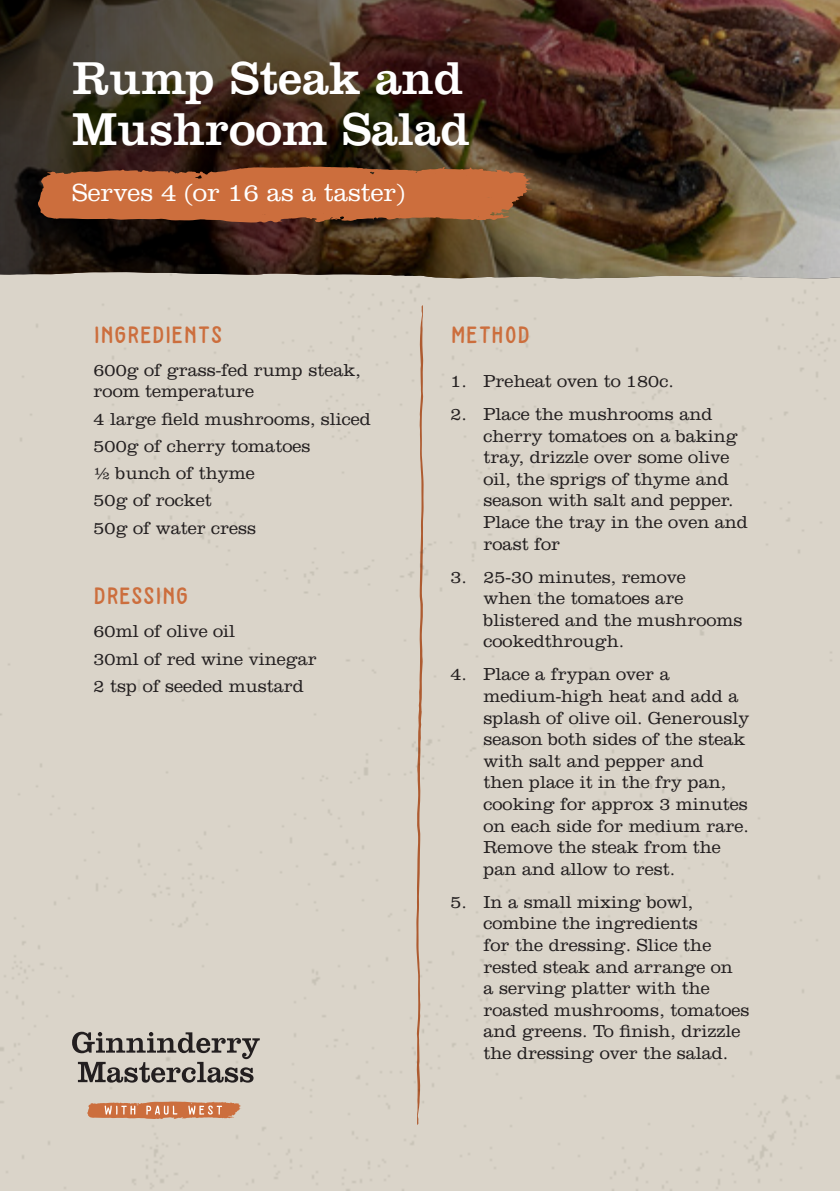
<style>
.page{position:relative;width:840px;height:1191px;background:#fff}
.page>*{position:absolute;margin:0;border:0;box-sizing:border-box;transform-origin:0 0}
.t1{font:47.8px/50.4px "Clarendon";color:#fff}
.t2{font:300 25.6px "Clarendon";color:#fff}
.t3{font:700 22px "Baysoir Sans";color:#cc6e3d}
.t4{font:300 18px/21.6px "Clarendon";color:#231f20}
</style>
<div class="page">
<div style="left:0;top:280px;width:839px;height:910px;background:#dad4c9"></div>
<img style="left:0;top:0;width:839px;height:280px">
<svg style="left:38px;top:166px;width:494px;height:57px;background:#b36237"></svg>
<svg style="left:416px;top:305px;width:7px;height:820px;background:#ccaf9b"></svg>
<svg style="left:72px;top:1031px;width:187px;height:51px;background:#a29c95"></svg>
<svg style="left:87px;top:1101px;width:154px;height:18px;background:#d38e68"></svg>
<h1 class="t1" style="left:72px;top:52px;width:399px">Rump Steak and<br>Mushroom Salad</h1>
<h2 class="t2" style="left:72px;top:178px;width:334px">Serves 4 (or 16 as a taster)</h2>
<p class="t3" style="left:94px;top:326px;width:131px">INGREDIENTS</p>
<p class="t4" style="left:94px;top:358px;width:268px">600g of grass-fed rump steak, room temperature</p>
<p class="t4" style="left:94px;top:405px;width:279px;line-height:27.2px">4 large field mushrooms, sliced<br>500g of cherry tomatoes<br>½ bunch of thyme<br>50g of rocket<br>50g of water cress</p>
<p class="t3" style="left:94px;top:587px;width:97px">DRESSING</p>
<p class="t4" style="left:94px;top:617px;width:224px;line-height:27.2px">60ml of olive oil<br>30ml of red wine vinegar<br>2 tsp of seeded mustard</p>
<p class="t3" style="left:450px;top:326px;width:81px">METHOD</p>
<p class="t4" style="left:450px;top:370px;width:224px">1. Preheat oven to 180c.</p>
<p class="t4" style="left:483px;top:403px;width:266px;text-indent:-33px">2. Place the mushrooms and cherry tomatoes on a baking tray, drizzle over some olive oil, the sprigs of thyme and season with salt and pepper.<br>Place the tray in the oven and roast for</p>
<p class="t4" style="left:483px;top:565px;width:260px;text-indent:-33px">3. 25-30 minutes, remove<br>when the tomatoes are blistered and the mushrooms cookedthrough.</p>
<p class="t4" style="left:483px;top:663px;width:267px;text-indent:-33px">4. Place a frypan over a medium-high heat and add a splash of olive oil. Generously season both sides of the steak with salt and pepper and<br>then place it in the fry pan, cooking for approx 3 minutes on each side for medium rare.<br>Remove the steak from the pan and allow to rest.</p>
<p class="t4" style="left:483px;top:890px;width:267px;text-indent:-33px">5. In a small mixing bowl, combine the ingredients<br>for the dressing. Slice the rested steak and arrange on<br>a serving platter with the roasted mushrooms, tomatoes and greens. To finish, drizzle the dressing over the salad.</p>
</div>
